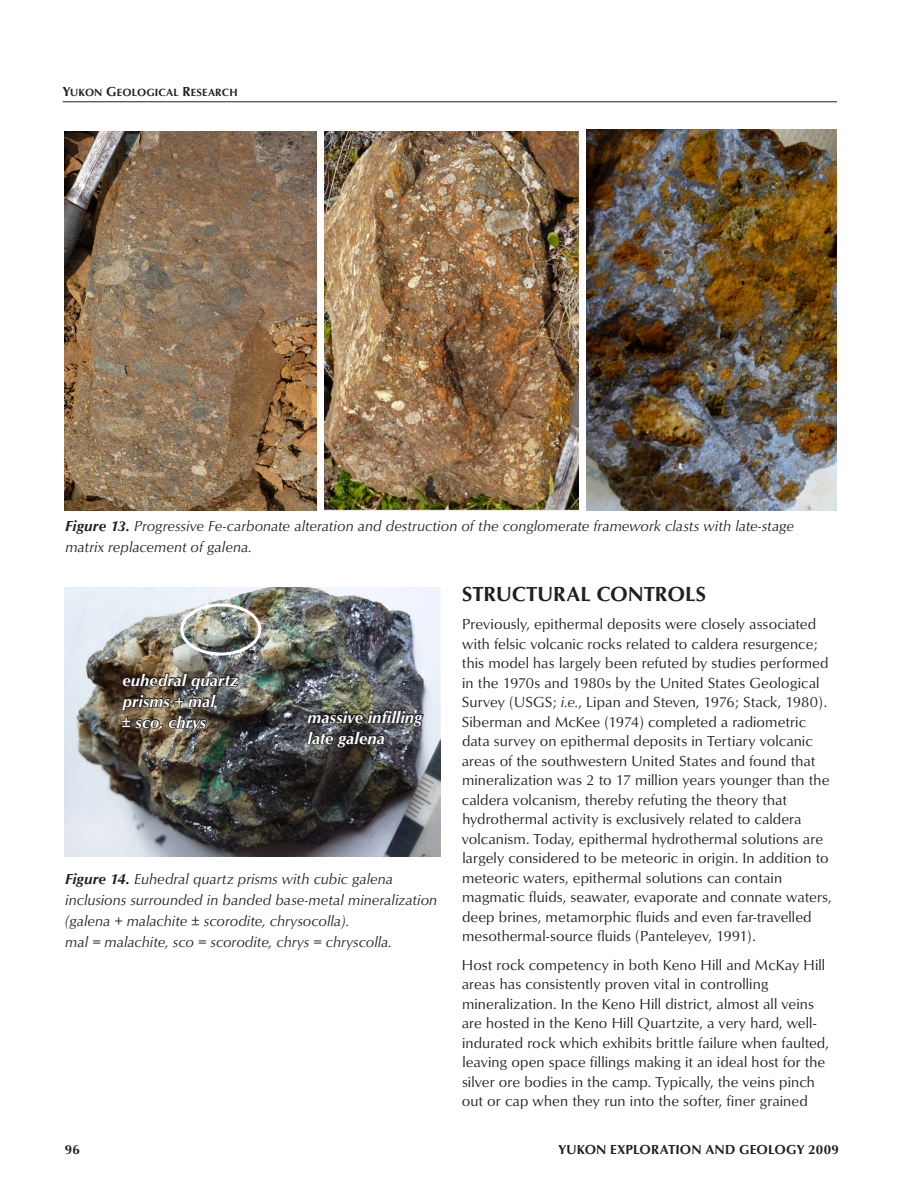
<style>
.page{position:relative;width:918px;height:1188px;background:#fff}
.page>*{position:absolute;margin:0;border:0;box-sizing:border-box;transform-origin:0 0}
.head1{font:21px "Optimum Bold DTC";color:#231f20}
.caption_letter{font:16.5px/21px "Optimum Bold Italic DTC";color:#fff}
.body{font:15px/19.5px "Optimum Roman DTC";letter-spacing:.005em;color:#231f20}
.t1{font:15px/21px "Optimum Roman Italic DTC";color:#231f20}
.t2{font:13.5px "Optimum Bold DTC";letter-spacing:.01em;color:#231f20}
.t3{font:10.8px "Optimum Bold DTC SC800";letter-spacing:.015em;color:#231f20}
.s1{font-size:13.5px}
.s2{font-family:"Optimum Bold Italic DTC"}
.s3{font-family:"Optimum Roman Italic DTC"}
</style>
<div class="page">
<hr style="left:63px;top:101px;width:774px;height:1px;background:#231f20">
<img style="left:65px;top:587px;width:375px;height:270px">
<svg style="left:306px;top:709px;width:119px;height:40px;background:#454548"></svg>
<img style="left:120px;top:672px;width:120px;height:61px">
<div style="left:180px;top:603px;width:81px;height:53px;border:3px solid #fff;border-radius:50%"></div>
<img style="left:325px;top:131px;width:253px;height:379px">
<img style="left:587px;top:130px;width:250px;height:380px">
<img style="left:65px;top:131px;width:251px;height:379px">
<p class="t3" style="left:63px;top:86px;width:176px"><span class="s1">Y</span>UKON <span class="s1">G</span>EOLOGICAL <span class="s1">R</span>ESEARCH</p>
<p class="t1" style="left:65px;top:515px;width:730px"><span class="s2">Figure 13.</span> Progressive Fe-carbonate alteration and destruction of the conglomerate framework clasts with late-stage matrix replacement of galena.</p>
<p class="head1" style="left:462px;top:582px;width:25px">STRU</p>
<p class="head1" style="left:512px;top:582px;width:29px">CTURAL</p>
<p class="head1" style="left:596px;top:582px;width:29px">CONTROL</p>
<p class="head1" style="left:696px;top:582px;width:12px">S</p>
<p class="body" style="left:462px;top:614px;width:371px">Previously, epithermal deposits were closely associated with felsic volcanic rocks related to caldera resurgence; this model has largely been refuted by studies performed in the 1970s and 1980s by the United States Geological Survey (USGS; <span class="s3">i.e.</span>, Lipan and Steven, 1976; Stack, 1980).<br>Siberman and McKee (1974) completed a radiometric data survey on epithermal deposits in Tertiary volcanic areas of the southwestern United States and found that mineralization was 2 to 17 million years younger than the caldera volcanism, thereby refuting the theory that hydrothermal activity is exclusively related to caldera volcanism. Today, epithermal hydrothermal solutions are largely considered to be meteoric in origin. In addition to meteoric waters, epithermal solutions can contain magmatic fluids, seawater, evaporate and connate waters, deep brines, metamorphic fluids and even far-travelled mesothermal-source fluids (Panteleyev, 1991).</p>
<p class="body" style="left:462px;top:955px;width:369px">Host rock competency in both Keno Hill and McKay Hill areas has consistently proven vital in controlling mineralization. In the Keno Hill district, almost all veins are hosted in the Keno Hill Quartzite, a very hard, well&shy;indurated rock which exhibits brittle failure when faulted, leaving open space fillings making it an ideal host for the silver ore bodies in the camp. Typically, the veins pinch out or cap when they run into the softer, finer grained</p>
<p class="caption_letter" style="left:122px;top:670px;width:118px">euhedral quartz prisms + mal<br>± sco, chrys</p>
<p class="caption_letter" style="left:308px;top:706px;width:116px">massive infilling late galena</p>
<p class="t1" style="left:65px;top:868px;width:374px"><span class="s2">Figure 14.</span> Euhedral quartz prisms with cubic galena inclusions surrounded in banded base-metal mineralization (galena + malachite ± scorodite, chrysocolla).<br>mal = malachite, sco = scorodite, chrys = chryscolla.</p>
<p class="t2" style="left:65px;top:1141px;width:17px">96</p>
<p class="t2" style="left:558px;top:1141px;width:282px">YUKON EXPLORATION AND GEOLOGY 2009</p>
</div>
